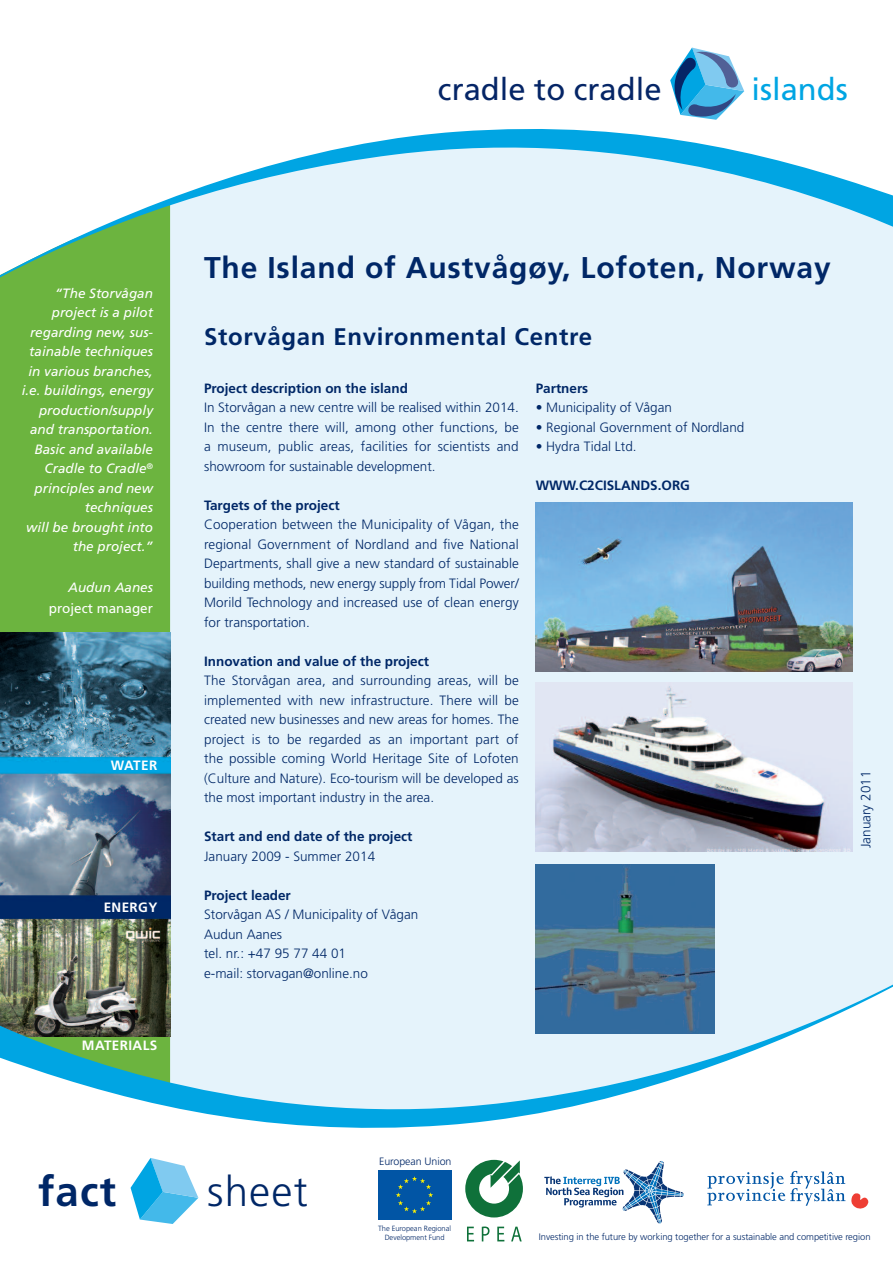
<style>
.page{position:relative;width:893px;height:1263px;background:#fff}
.page>*{position:absolute;margin:0;border:0;box-sizing:border-box;transform-origin:0 0}
.t1{font:300 42px "Frutiger LT Std";letter-spacing:.03em;color:#002767}
.t2{font:700 42px "Frutiger LT Std";color:#002767}
.t3{font:30.9px "Frutiger LT Std";color:#052566}
.t4{font:30.9px "Frutiger LT Std";color:#00a5e3}
.t5{font:700 30px "Frutiger LT Std";letter-spacing:.03em;color:#002767}
.t6{font:700 24px "Frutiger LT Std";letter-spacing:.03em;color:#002767}
.t7{font:300 13.5px/19.5px "Frutiger LT Std";color:#002767;text-align:justify}
.t8{font:italic 13.5px/19.5px "Frutiger LT Std";color:#fff;text-align:right}
.t9{font:700 13.5px "Frutiger LT Std";color:#002767}
.t10{font:700 13.5px "Frutiger LT Std";letter-spacing:.03em;color:#fff}
.t11{font:13.5px "Frutiger LT Std";color:#fff}
.t12{font:300 10.65px "Frutiger LT Std";letter-spacing:-.005em;color:#002767}
.t13{font:300 9.45px "Frutiger LT Std";letter-spacing:-.005em;color:#002767}
.t14{font:300 7.5px/9px "Frutiger LT Std";letter-spacing:-.005em;color:#002767;text-align:center}
</style>
<div class="page">
<div style="left:170px;top:287px;width:723px;height:685px;background:#e5f3fb"></div>
<div style="left:0;top:287px;width:170px;height:345px;background:#6cb43f"></div>
<img style="left:0;top:632px;width:170px;height:340px">
<svg style="left:670px;top:48px;width:74px;height:72px"></svg>
<svg style="left:0;top:129px;width:893px;height:158px;fill:#e5f3fb"></svg>
<svg style="left:131px;top:1158px;width:67px;height:66px"></svg>
<svg style="left:0;top:972px;width:893px;height:156px;fill:#e5f3fb"></svg>
<svg style="left:465px;top:1160px;width:58px;height:81px"></svg>
<svg style="left:707px;top:1171px;width:161px;height:37px"></svg>
<svg style="left:544px;top:1161px;width:140px;height:63px"></svg>
<div style="left:377px;top:1170px;width:74px;height:49px;background:#0155a5"></div>
<svg style="left:396px;top:1176px;width:37px;height:37px"></svg>
<img style="left:536px;top:503px;width:317px;height:169px">
<img style="left:536px;top:682px;width:317px;height:169px">
<img style="left:536px;top:864px;width:178px;height:169px">
<h2 class="t3" style="left:438px;top:76px;width:225px">cradle to cradle</h2>
<h2 class="t4" style="left:751px;top:76px;width:98px">islands</h2>
<p class="t8" style="left:22px;top:285px;width:133px">“The Storvågan project is a pilot regarding new, sus&shy;tainable techniques in various branches, i.e. buildings, energy production/supply and transportation.<br>Basic and available<br>Cradle to Cradle<sup>® </sup>principles and new techniques<br>will be brought into the project.”</p>
<p class="t8" style="left:68px;top:579px;width:86px">Audun Aanes</p>
<p class="t11" style="left:49px;top:603px;width:106px">project manager</p>
<p class="t10" style="left:111px;top:760px;width:48px">WATER</p>
<p class="t10" style="left:104px;top:902px;width:55px">ENERGY</p>
<p class="t10" style="left:82px;top:1039px;width:77px">MATERIALS</p>
<h3 class="t5" style="left:204px;top:255px;width:628px">The Island of Austvågøy, Lofoten, Norway</h3>
<h3 class="t6" style="left:204px;top:327px;width:389px">Storvågan Environmental Centre</h3>
<p class="t9" style="left:204px;top:383px;width:205px">Project description on the island</p>
<p class="t7" style="left:204px;top:399px;width:316px">In Storvågan a new centre will be realised within 2014.<br>In the centre there will, among other functions, be a museum, public areas, facilities for scientists and showroom for sustainable development.</p>
<p class="t9" style="left:204px;top:500px;width:137px">Targets of the project</p>
<p class="t7" style="left:204px;top:516px;width:316px">Cooperation between the Municipality of Vågan, the regional Government of Nordland and five National Departments, shall give a new standard of sustainable building methods, new energy supply from Tidal Power/ Morild Technology and increased use of clean energy for transportation.</p>
<p class="t9" style="left:204px;top:656px;width:226px">Innovation and value of the project</p>
<p class="t7" style="left:204px;top:672px;width:316px">The Storvågan area, and surrounding areas, will be implemented with new infrastructure. There will be created new businesses and new areas for homes. The project is to be regarded as an important part of the possible coming World Heritage Site of Lofoten (Culture and Nature). Eco-tourism will be developed as the most important industry in the area.</p>
<p class="t9" style="left:204px;top:831px;width:210px">Start and end date of the project</p>
<p class="t7" style="left:204px;top:847px;width:173px">January 2009 - Summer 2014</p>
<p class="t9" style="left:204px;top:890px;width:88px">Project leader</p>
<p class="t7" style="left:204px;top:906px;width:216px;text-align:left">Storvågan AS / Municipality of Vågan<br>Audun Aanes<br>tel. nr.: +47 95 77 44 01<br>e-mail: storvagan@online.no</p>
<p class="t9" style="left:536px;top:383px;width:54px">Partners</p>
<p class="t7" style="left:536px;top:399px;width:138px">• Municipality of Vågan</p>
<p class="t7" style="left:536px;top:418px;width:210px">• Regional Government of Nordland</p>
<p class="t7" style="left:536px;top:438px;width:102px">• Hydra Tidal Ltd.</p>
<p class="t9" style="left:536px;top:480px;width:156px">WWW.C2CISLANDS.ORG</p>
<p class="t7" style="left:857px;top:848px;width:79px;rotate:-90deg">January 2011</p>
<h1 class="t2" style="left:38px;top:1175px;width:80px">fact</h1>
<h1 class="t1" style="left:207px;top:1175px;width:102px">sheet</h1>
<p class="t12" style="left:379px;top:1157px;width:74px">European Union</p>
<p class="t14" style="left:378px;top:1224px;width:74px">The European Regional<br>Development Fund</p>
<p class="t13" style="left:539px;top:1232px;width:333px">Investing in the future by working together for a sustainable and competitive region</p>
</div>
